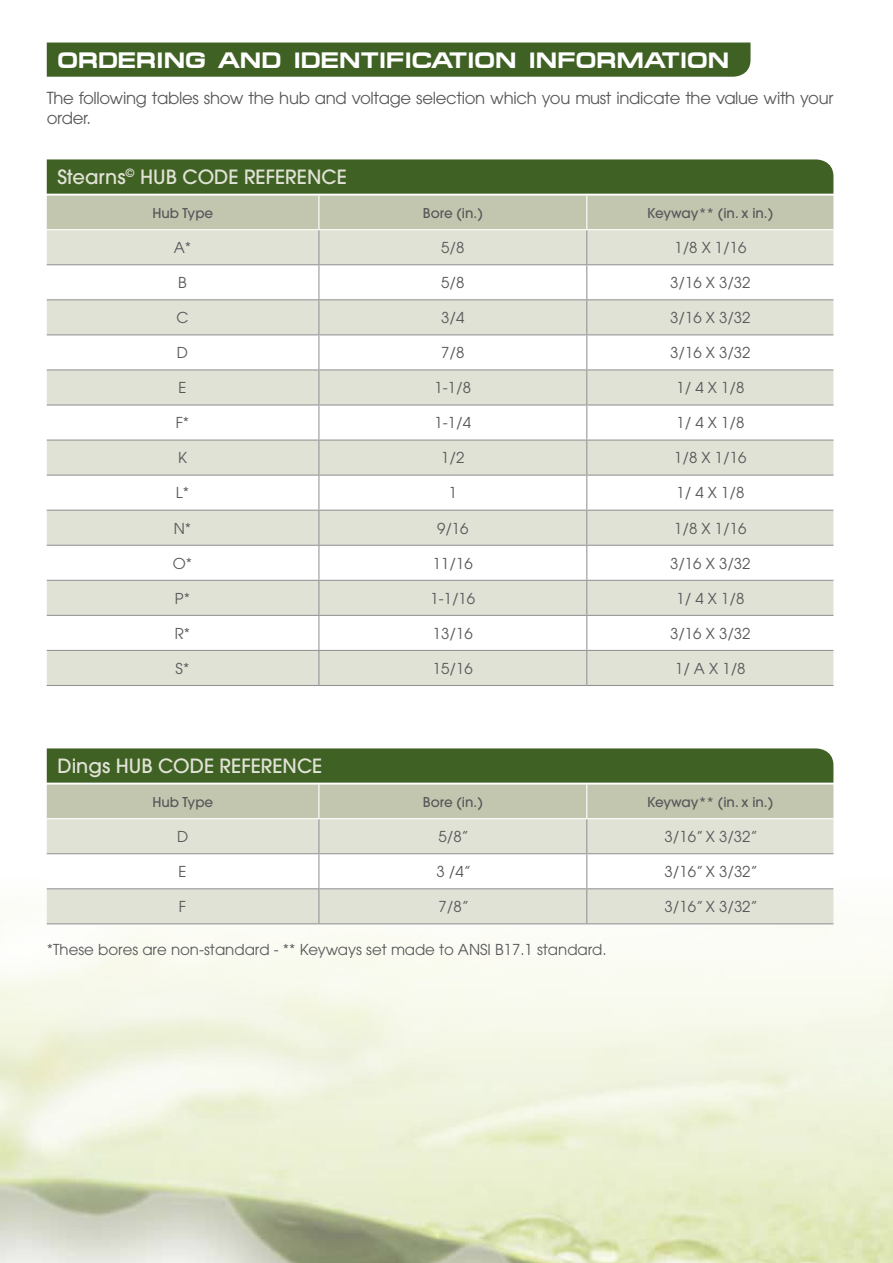
<style>
.page{position:relative;width:893px;height:1263px;background:#fff}
.page>*{position:absolute;margin:0;border:0;box-sizing:border-box;transform-origin:0 0}
.t1{font:700 22.5px "Micro Extend FLF";color:#fff}
.t2{font:500 19.5px "Avant Garde";color:#e1e2d6}
.t3{font:16.5px/19.8px "Avant Garde";letter-spacing:-.02em;color:#58585a}
.t4{font:15px "Avant Garde";color:#58585a}
.t5{font:500 13.5px "Avant Garde";color:#58585a}
</style>
<div class="page">
<img style="left:0;top:888px;width:893px;height:375px">
<div style="left:47px;top:43px;width:703px;height:34px;background:#3f6123"></div>
<svg style="left:47px;top:230px;width:786px;height:455px;fill:#e1e2d6"></svg>
<hr style="left:318px;top:230px;width:1px;height:34px;background:#929395">
<hr style="left:586px;top:230px;width:1px;height:34px;background:#929395">
<hr style="left:318px;top:265px;width:1px;height:34px;background:#929395">
<hr style="left:586px;top:265px;width:1px;height:34px;background:#929395">
<hr style="left:318px;top:300px;width:1px;height:34px;background:#929395">
<hr style="left:586px;top:300px;width:1px;height:34px;background:#929395">
<hr style="left:318px;top:335px;width:1px;height:34px;background:#929395">
<hr style="left:586px;top:335px;width:1px;height:34px;background:#929395">
<hr style="left:318px;top:370px;width:1px;height:34px;background:#929395">
<hr style="left:586px;top:370px;width:1px;height:34px;background:#929395">
<hr style="left:318px;top:405px;width:1px;height:34px;background:#929395">
<hr style="left:586px;top:405px;width:1px;height:34px;background:#929395">
<hr style="left:318px;top:441px;width:1px;height:34px;background:#929395">
<hr style="left:586px;top:441px;width:1px;height:34px;background:#929395">
<hr style="left:318px;top:476px;width:1px;height:34px;background:#929395">
<hr style="left:586px;top:476px;width:1px;height:34px;background:#929395">
<hr style="left:318px;top:511px;width:1px;height:34px;background:#929395">
<hr style="left:586px;top:511px;width:1px;height:34px;background:#929395">
<hr style="left:318px;top:546px;width:1px;height:34px;background:#929395">
<hr style="left:586px;top:546px;width:1px;height:34px;background:#929395">
<hr style="left:318px;top:581px;width:1px;height:34px;background:#929395">
<hr style="left:586px;top:581px;width:1px;height:34px;background:#929395">
<hr style="left:318px;top:616px;width:1px;height:34px;background:#929395">
<hr style="left:586px;top:616px;width:1px;height:34px;background:#929395">
<hr style="left:47px;top:650px;width:272px;height:1px;background:#929395">
<hr style="left:319px;top:650px;width:268px;height:1px;background:#929395">
<hr style="left:318px;top:651px;width:1px;height:34px;background:#929395">
<hr style="left:587px;top:650px;width:246px;height:1px;background:#929395">
<hr style="left:586px;top:651px;width:1px;height:34px;background:#929395">
<hr style="left:47px;top:685px;width:272px;height:1px;background:#929395">
<hr style="left:319px;top:685px;width:268px;height:1px;background:#929395">
<hr style="left:587px;top:685px;width:246px;height:1px;background:#929395">
<hr style="left:47px;top:264px;width:272px;height:1px;background:#929395">
<hr style="left:319px;top:264px;width:268px;height:1px;background:#929395">
<hr style="left:587px;top:264px;width:246px;height:1px;background:#929395">
<hr style="left:47px;top:299px;width:272px;height:1px;background:#929395">
<hr style="left:319px;top:299px;width:268px;height:1px;background:#929395">
<hr style="left:587px;top:299px;width:246px;height:1px;background:#929395">
<hr style="left:47px;top:334px;width:272px;height:1px;background:#929395">
<hr style="left:319px;top:334px;width:268px;height:1px;background:#929395">
<hr style="left:587px;top:334px;width:246px;height:1px;background:#929395">
<hr style="left:47px;top:369px;width:272px;height:1px;background:#929395">
<hr style="left:319px;top:369px;width:268px;height:1px;background:#929395">
<hr style="left:587px;top:369px;width:246px;height:1px;background:#929395">
<hr style="left:47px;top:404px;width:272px;height:1px;background:#929395">
<hr style="left:319px;top:404px;width:268px;height:1px;background:#929395">
<hr style="left:587px;top:404px;width:246px;height:1px;background:#929395">
<hr style="left:47px;top:439px;width:272px;height:2px;background:#929395">
<hr style="left:319px;top:439px;width:268px;height:2px;background:#929395">
<hr style="left:587px;top:439px;width:246px;height:2px;background:#929395">
<hr style="left:47px;top:475px;width:272px;height:1px;background:#929395">
<hr style="left:319px;top:475px;width:268px;height:1px;background:#929395">
<hr style="left:587px;top:475px;width:246px;height:1px;background:#929395">
<hr style="left:47px;top:510px;width:272px;height:1px;background:#929395">
<hr style="left:319px;top:510px;width:268px;height:1px;background:#929395">
<hr style="left:587px;top:510px;width:246px;height:1px;background:#929395">
<hr style="left:47px;top:545px;width:272px;height:1px;background:#929395">
<hr style="left:319px;top:545px;width:268px;height:1px;background:#929395">
<hr style="left:587px;top:545px;width:246px;height:1px;background:#929395">
<hr style="left:47px;top:580px;width:272px;height:1px;background:#929395">
<hr style="left:319px;top:580px;width:268px;height:1px;background:#929395">
<hr style="left:587px;top:580px;width:246px;height:1px;background:#929395">
<hr style="left:47px;top:615px;width:272px;height:1px;background:#929395">
<hr style="left:319px;top:615px;width:268px;height:1px;background:#929395">
<hr style="left:587px;top:615px;width:246px;height:1px;background:#929395">
<svg style="left:47px;top:159px;width:786px;height:71px;background:#86986f"></svg>
<div style="left:47px;top:819px;width:786px;height:104px;background:#e1e2d6"></div>
<svg style="left:47px;top:854px;width:786px;height:34px"></svg>
<hr style="left:318px;top:819px;width:1px;height:34px;background:#929395">
<hr style="left:586px;top:819px;width:1px;height:34px;background:#929395">
<hr style="left:318px;top:854px;width:1px;height:34px;background:#929395">
<hr style="left:586px;top:854px;width:1px;height:34px;background:#929395">
<hr style="left:318px;top:889px;width:1px;height:34px;background:#929395">
<hr style="left:586px;top:889px;width:1px;height:34px;background:#929395">
<hr style="left:47px;top:853px;width:272px;height:1px;background:#929395">
<hr style="left:319px;top:853px;width:268px;height:1px;background:#929395">
<hr style="left:587px;top:853px;width:246px;height:1px;background:#929395">
<hr style="left:47px;top:888px;width:272px;height:1px;background:#929395">
<hr style="left:319px;top:888px;width:268px;height:1px;background:#929395">
<hr style="left:587px;top:888px;width:246px;height:1px;background:#929395">
<hr style="left:47px;top:923px;width:272px;height:1px;background:#929395">
<hr style="left:319px;top:923px;width:268px;height:1px;background:#929395">
<hr style="left:587px;top:923px;width:246px;height:1px;background:#929395">
<svg style="left:47px;top:748px;width:786px;height:71px;background:#86986f"></svg>
<h1 class="t1" style="left:57px;top:47px;width:673px">ORDERING AND IDENTIFICATION INFORMATION</h1>
<p class="t3" style="left:47px;top:88px;width:788px">The following tables show the hub and voltage selection which you must indicate the value with your order.</p>
<h2 class="t2" style="left:57px;top:164px;width:291px">Stearns<sup>©</sup> HUB CODE REFERENCE</h2>
<p class="t5" style="left:152px;top:205px;width:62px">Hub Type</p>
<p class="t5" style="left:423px;top:205px;width:61px">Bore (in.)</p>
<p class="t5" style="left:647px;top:205px;width:128px">Keyway** (in. x in.)</p>
<p class="t4" style="left:174px;top:239px;width:19px">A*</p>
<p class="t4" style="left:441px;top:239px;width:25px">5/8</p>
<p class="t4" style="left:674px;top:239px;width:74px">1/8 X 1/16</p>
<p class="t4" style="left:178px;top:274px;width:10px">B</p>
<p class="t4" style="left:441px;top:274px;width:25px">5/8</p>
<p class="t4" style="left:670px;top:274px;width:82px">3/16 X 3/32</p>
<p class="t4" style="left:176px;top:309px;width:14px">C</p>
<p class="t4" style="left:441px;top:309px;width:25px">3/4</p>
<p class="t4" style="left:670px;top:309px;width:82px">3/16 X 3/32</p>
<p class="t4" style="left:177px;top:344px;width:13px">D</p>
<p class="t4" style="left:441px;top:344px;width:25px">7/8</p>
<p class="t4" style="left:670px;top:344px;width:82px">3/16 X 3/32</p>
<p class="t4" style="left:179px;top:379px;width:10px">E</p>
<p class="t4" style="left:435px;top:379px;width:38px">1-1/8</p>
<p class="t4" style="left:676px;top:379px;width:69px">1/ 4 X 1/8</p>
<p class="t4" style="left:176px;top:414px;width:15px">F*</p>
<p class="t4" style="left:435px;top:414px;width:38px">1-1/4</p>
<p class="t4" style="left:676px;top:414px;width:69px">1/ 4 X 1/8</p>
<p class="t4" style="left:178px;top:449px;width:10px">K</p>
<p class="t4" style="left:441px;top:449px;width:25px">1/2</p>
<p class="t4" style="left:674px;top:449px;width:74px">1/8 X 1/16</p>
<p class="t4" style="left:176px;top:484px;width:15px">L*</p>
<p class="t4" style="left:449px;top:484px;width:10px">1</p>
<p class="t4" style="left:676px;top:484px;width:69px">1/ 4 X 1/8</p>
<p class="t4" style="left:174px;top:519px;width:19px">N*</p>
<p class="t4" style="left:437px;top:519px;width:33px">9/16</p>
<p class="t4" style="left:674px;top:519px;width:74px">1/8 X 1/16</p>
<p class="t4" style="left:173px;top:554px;width:21px">O*</p>
<p class="t4" style="left:433px;top:554px;width:41px">11/16</p>
<p class="t4" style="left:670px;top:554px;width:82px">3/16 X 3/32</p>
<p class="t4" style="left:175px;top:589px;width:17px">P*</p>
<p class="t4" style="left:430px;top:589px;width:46px">1-1/16</p>
<p class="t4" style="left:676px;top:589px;width:69px">1/ 4 X 1/8</p>
<p class="t4" style="left:175px;top:624px;width:17px">R*</p>
<p class="t4" style="left:433px;top:624px;width:41px">13/16</p>
<p class="t4" style="left:670px;top:624px;width:82px">3/16 X 3/32</p>
<p class="t4" style="left:176px;top:659px;width:15px">S*</p>
<p class="t4" style="left:433px;top:659px;width:41px">15/16</p>
<p class="t4" style="left:675px;top:659px;width:72px">1/ A X 1/8</p>
<h2 class="t2" style="left:57px;top:753px;width:266px">Dings HUB CODE REFERENCE</h2>
<p class="t5" style="left:152px;top:794px;width:62px">Hub Type</p>
<p class="t5" style="left:423px;top:794px;width:61px">Bore (in.)</p>
<p class="t5" style="left:647px;top:794px;width:128px">Keyway** (in. x in.)</p>
<p class="t4" style="left:177px;top:828px;width:13px">D</p>
<p class="t4" style="left:438px;top:828px;width:32px">5/8”</p>
<p class="t4" style="left:665px;top:828px;width:95px">3/16” X 3/32”</p>
<p class="t4" style="left:179px;top:863px;width:10px">E</p>
<p class="t4" style="left:436px;top:863px;width:36px">3 /4”</p>
<p class="t4" style="left:665px;top:863px;width:95px">3/16” X 3/32”</p>
<p class="t4" style="left:179px;top:898px;width:9px">F</p>
<p class="t4" style="left:438px;top:898px;width:32px">7/8”</p>
<p class="t4" style="left:665px;top:898px;width:95px">3/16” X 3/32”</p>
<p class="t4" style="left:47px;top:941px;width:561px">*These bores are non-standard - ** Keyways set made to ANSI B17.1 standard.</p>
</div>
